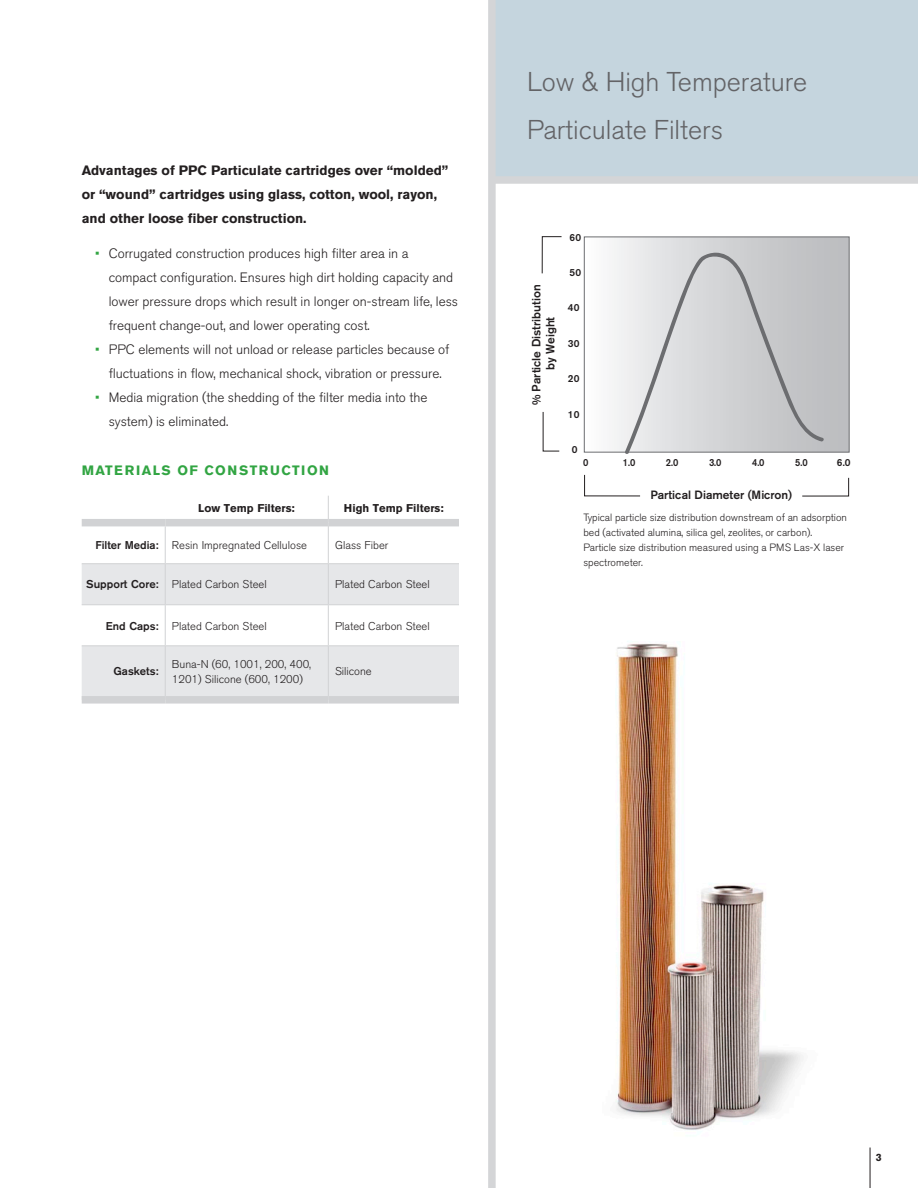
<style>
.page{position:relative;width:918px;height:1188px;background:#fff}
.page>*{position:absolute;margin:0;border:0;box-sizing:border-box;transform-origin:0 0}
.Body_Copy_Headline{font:300 27px/48px "Akzidenz Grotesk BE";color:#636366}
.Bullet_Copy{font:300 13.5px/24px "Akzidenz Grotesk BE";color:#231f20}
.Body_Copy_Sub-Headli{font:700 13.5px/24px "Akzidenz Grotesk BE";color:#231f20}
.Body_Copy_Headline-2{font:700 13.5px "Akzidenz Grotesk BE";letter-spacing:.1em;color:#32a543}
.t1{font:500 12px/14.1px "Akzidenz Grotesk BE";color:#231f20;text-align:center}
.t2{font:300 11.25px/15px "Akzidenz Grotesk BE";color:#231f20}
.t3{font:500 11.25px "Akzidenz Grotesk BE";color:#231f20}
.t4{font:700 11.25px "Akzidenz Grotesk BE";color:#231f20}
.Legal_Disclaimer{font:300 10.5px/15px "Akzidenz Grotesk BE";color:#231f20}
.t5{font:700 10.5px "Akzidenz Grotesk BE";color:#231f20}
.t6{font:500 10.2px "Akzidenz Grotesk BE";color:#231f20}
.t7{font:500 10.2px "Akzidenz Grotesk BE";color:#231f20;scale:.92 1}
.s1{color:#32a543}
</style>
<div class="page">
<div style="left:492px;top:0;width:426px;height:180px;background:#c5d5de"></div>
<div style="left:492px;top:176px;width:426px;height:8px;background:#d4d5d7"></div>
<div style="left:488px;top:0;width:8px;height:1188px;background:#d4d5d7"></div>
<hr style="left:870px;top:1148px;width:1px;height:40px;background:#231f20">
<img style="left:615px;top:641px;width:189px;height:489px">
<div style="left:584px;top:237px;width:265px;height:215px;background:linear-gradient(to right,#f8f9fa,#b5b7ba)"></div>
<div style="left:584px;top:237px;width:265px;height:215px;border:1px solid #6c6d70"></div>
<svg style="left:541px;top:236px;width:21px;height:216px"></svg>
<svg style="left:584px;top:474px;width:57px;height:23px"></svg>
<svg style="left:802px;top:477px;width:47px;height:20px"></svg>
<svg style="left:624px;top:253px;width:201px;height:201px"></svg>
<svg style="left:82px;top:564px;width:377px;height:132px;fill:#e6e7e9"></svg>
<hr style="left:165px;top:526px;width:1px;height:37px;background:#d1d2d4">
<hr style="left:82px;top:563px;width:83px;height:1px;background:#d1d2d4">
<hr style="left:165px;top:563px;width:163px;height:1px;background:#d1d2d4">
<hr style="left:165px;top:564px;width:1px;height:40px;background:#d1d2d4">
<hr style="left:328px;top:563px;width:131px;height:1px;background:#d1d2d4">
<hr style="left:165px;top:605px;width:1px;height:40px;background:#d1d2d4">
<hr style="left:165px;top:646px;width:1px;height:50px;background:#d1d2d4">
<div style="left:82px;top:519px;width:83px;height:7px;background:#d1d2d4"></div>
<div style="left:165px;top:519px;width:163px;height:7px;background:#d1d2d4"></div>
<div style="left:329px;top:519px;width:130px;height:7px;background:#d1d2d4"></div>
<hr style="left:82px;top:604px;width:83px;height:1px;background:#d1d2d4">
<hr style="left:165px;top:604px;width:163px;height:1px;background:#d1d2d4">
<hr style="left:328px;top:604px;width:131px;height:1px;background:#d1d2d4">
<hr style="left:82px;top:645px;width:83px;height:1px;background:#d1d2d4">
<hr style="left:165px;top:645px;width:163px;height:1px;background:#d1d2d4">
<hr style="left:328px;top:645px;width:131px;height:1px;background:#d1d2d4">
<svg style="left:328px;top:496px;width:1px;height:27px"></svg>
<hr style="left:328px;top:523px;width:1px;height:40px;background:#d1d2d4">
<hr style="left:328px;top:564px;width:1px;height:40px;background:#d1d2d4">
<hr style="left:328px;top:605px;width:1px;height:40px;background:#d1d2d4">
<hr style="left:328px;top:646px;width:1px;height:50px;background:#d1d2d4">
<div style="left:82px;top:696px;width:83px;height:8px;background:#d1d2d4"></div>
<div style="left:165px;top:696px;width:163px;height:8px;background:#d1d2d4"></div>
<div style="left:328px;top:696px;width:131px;height:8px;background:#d1d2d4"></div>
<p class="Body_Copy_Sub-Headli" style="left:82px;top:159px;width:368px">Advantages of PPC Particulate cartridges over “molded” or “wound” cartridges using glass, cotton, wool, rayon, and other loose fiber construction.</p>
<p class="Bullet_Copy" style="left:109px;top:242px;width:351px;text-indent:-14px"><span class="s1">•</span> Corrugated construction produces high filter area in a compact configuration. Ensures high dirt holding capacity and lower pressure drops which result in longer on-stream life, less frequent change-out, and lower operating cost.</p>
<p class="Bullet_Copy" style="left:95px;top:338px;width:356px;text-align:center"><span class="s1">•</span> PPC elements will not unload or release particles because of fluctuations in flow, mechanical shock, vibration or pressure.</p>
<p class="Bullet_Copy" style="left:109px;top:386px;width:320px;text-indent:-14px"><span class="s1">•</span> Media migration (the shedding of the filter media into the system) is eliminated.</p>
<p class="Body_Copy_Headline-2" style="left:82px;top:462px;width:249px">MATERIALS OF CONSTRUCTION</p>
<p class="t4" style="left:198px;top:501px;width:98px">Low Temp Filters:</p>
<p class="t4" style="left:344px;top:501px;width:101px">High Temp Filters:</p>
<p class="t3" style="left:95px;top:538px;width:65px">Filter Media:</p>
<p class="t2" style="left:172px;top:538px;width:137px">Resin Impregnated Cellulose</p>
<p class="t2" style="left:335px;top:538px;width:55px">Glass Fiber</p>
<p class="t3" style="left:86px;top:578px;width:74px">Support Core:</p>
<p class="t2" style="left:172px;top:577px;width:96px">Plated Carbon Steel</p>
<p class="t2" style="left:335px;top:577px;width:96px">Plated Carbon Steel</p>
<p class="t3" style="left:106px;top:619px;width:54px">End Caps:</p>
<p class="t2" style="left:172px;top:618px;width:96px">Plated Carbon Steel</p>
<p class="t2" style="left:335px;top:618px;width:96px">Plated Carbon Steel</p>
<p class="t3" style="left:113px;top:665px;width:47px">Gaskets:</p>
<p class="t2" style="left:172px;top:657px;width:141px">Buna-N (60, 1001, 200, 400,<br>1201) Silicone (600, 1200)</p>
<p class="t2" style="left:335px;top:664px;width:38px">Silicone</p>
<p class="Body_Copy_Headline" style="left:527px;top:58px;width:282px">Low &amp; High Temperature<br>Particulate Filters</p>
<p class="t6" style="left:570px;top:231px;width:13px">60</p>
<p class="t1" style="left:529px;top:405px;width:122px;rotate:-90deg">% Particle Distribution by Weight</p>
<p class="t6" style="left:570px;top:266px;width:13px">50</p>
<p class="t6" style="left:568px;top:302px;width:13px">40</p>
<p class="t6" style="left:568px;top:337px;width:13px">30</p>
<p class="t6" style="left:568px;top:372px;width:13px">20</p>
<p class="t6" style="left:568px;top:408px;width:13px">10</p>
<p class="t6" style="left:572px;top:443px;width:7px">0</p>
<p class="t7" style="left:583px;top:456px;width:7px">0</p>
<p class="t7" style="left:623px;top:456px;width:15px">1.0</p>
<p class="t7" style="left:666px;top:456px;width:15px">2.0</p>
<p class="t7" style="left:709px;top:456px;width:15px">3.0</p>
<p class="t7" style="left:752px;top:456px;width:15px">4.0</p>
<p class="t7" style="left:795px;top:456px;width:15px">5.0</p>
<p class="t6" style="left:837px;top:456px;width:15px">6.0</p>
<p class="t1" style="left:650px;top:488px;width:143px">Partical Diameter (Micron)</p>
<p class="Legal_Disclaimer" style="left:584px;top:510px;width:265px">Typical particle size distribution downstream of an adsorption bed (activated alumina, silica gel, zeolites, or carbon).<br>Particle size distribution measured using a PMS Las-X laser spectrometer.</p>
<p class="t5" style="left:876px;top:1151px;width:7px">3</p>
</div>
